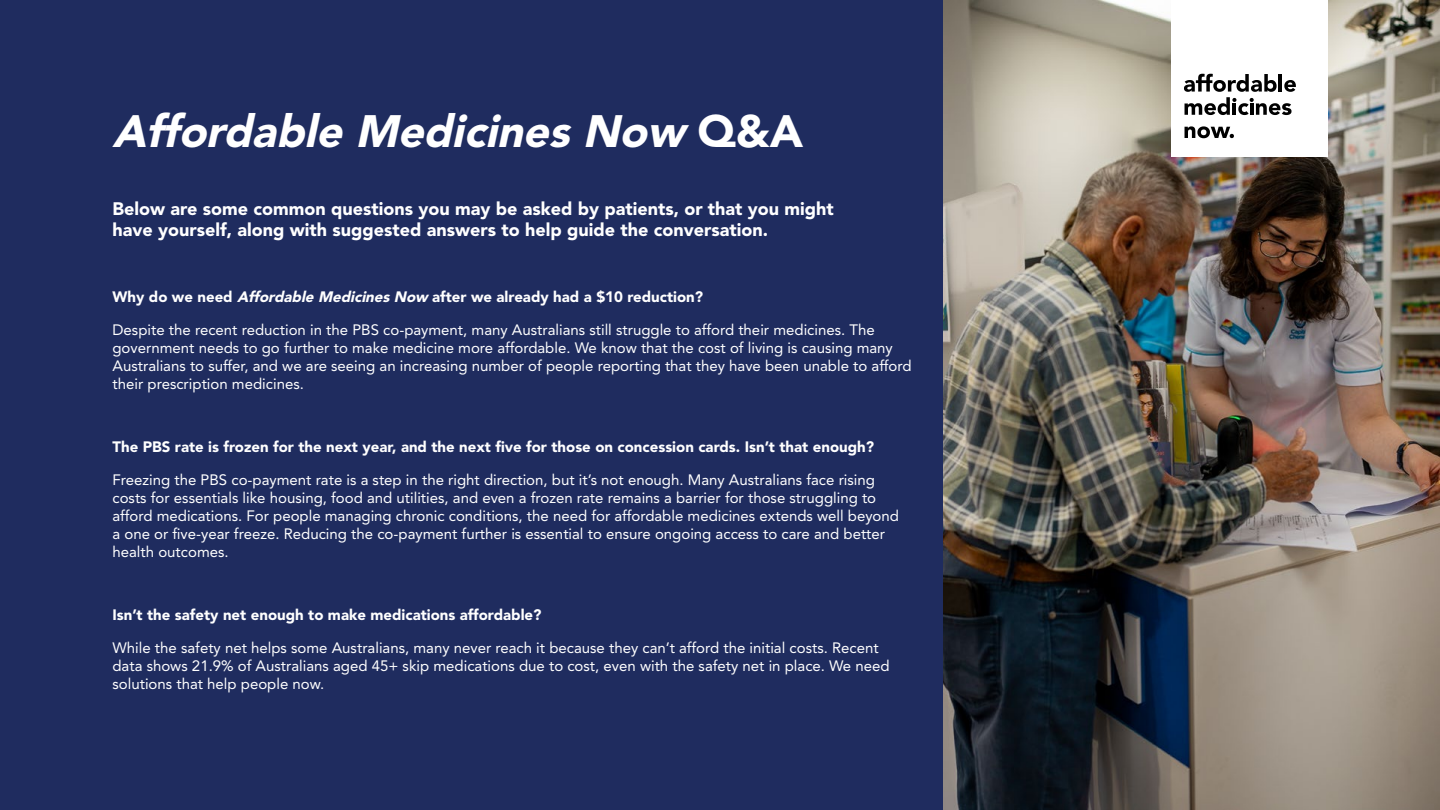
<style>
.page{position:relative;width:1440px;height:810px;background:#1f2c5f}
.page>*{position:absolute;margin:0;border:0;box-sizing:border-box;transform-origin:0 0}
.t1{font:italic 900 45px "Avenir LT Std";color:#fff}
.t2{font:900 18px/21.6px "Avenir LT Std";color:#fff}
.t3{font:15px/18px "Avenir LT Std";color:#fff}
.t4{font:900 15px "Avenir LT Std";color:#fff}
.s1{font-style:normal}
.s2{font-style:italic}
</style>
<div class="page">
<img style="left:944px;top:0;width:496px;height:810px">
<div style="left:1171px;top:0;width:156px;height:157px;background:#fff"></div>
<svg style="left:1185px;top:126px;width:49px;height:12px"></svg>
<svg style="left:1184px;top:74px;width:112px;height:41px"></svg>
<h1 class="t1" style="left:112px;top:104px;width:692px">Affordable MedicinesNow <span class="s1">Q &amp; A</span></h1>
<p class="t2" style="left:112px;top:197px;width:723px">Below are some common questions you may be asked by patients, or that you might have yourself, along with suggested answers to help guide the conversation.</p>
<p class="t4" style="left:112px;top:288px;width:592px">Why do we need <span class="s2">Affordable MedicinesNow</span> after we already had a $10 reduction?</p>
<p class="t3" style="left:112px;top:321px;width:801px">Despite the recent reduction in the PBS co-payment, many Australians still struggle to afford their medicines. The government needs to go further to make medicine more affordable. We know that the cost of living is causing many Australians to suffer, and we are seeing an increasing number of people reporting that they have been unable to afford their prescription medicines.</p>
<p class="t4" style="left:112px;top:438px;width:763px">The PBS rate is frozen for the next year, and the next five for those on concession cards. Isn’t that enough?</p>
<p class="t3" style="left:112px;top:471px;width:788px">Freezing the PBS co-payment rate is a step in the right direction, but it’s not enough. Many Australians face rising costs for essentials like housing, food and utilities, and even a frozen rate remains a barrier for those struggling to afford medications. For people managing chronic conditions, the need for affordable medicines extends well beyond a one or five-year freeze. Reducing the co-payment further is essential to ensure ongoing access to care and better health outcomes.</p>
<p class="t4" style="left:112px;top:606px;width:431px">Isn’t the safety net enough to make medications affordable?</p>
<p class="t3" style="left:112px;top:639px;width:779px">While the safety net helps some Australians, many never reach it because they can’t afford the initial costs. Recent data shows 21.9% of Australians aged 45+ skip medications due to cost, even with the safety net in place. We need solutions that help people now.</p>
</div>
